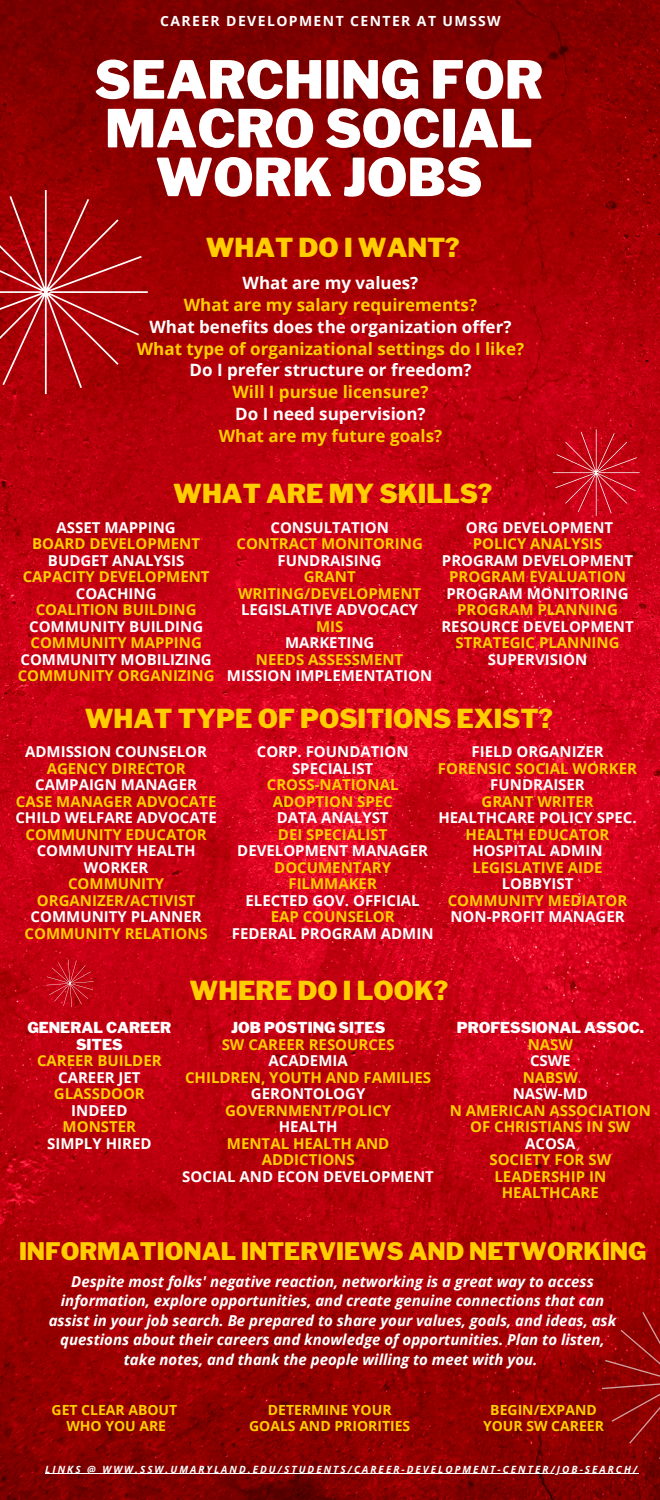
<style>
.page{position:relative;width:660px;height:1500px;background:#fff}
.page>*{position:absolute;margin:0;border:0;box-sizing:border-box;transform-origin:0 0}
.t1{font:900 52px/48.8px "Libre Franklin";color:#fff;text-align:center}
.t2{font:900 26px "Libre Franklin";color:#ffcd00}
.t3{font:900 24px "Libre Franklin";color:#ffcd00}
.t4{font:700 17px/21.8px "Open Sans";color:#ffcd00;text-align:center}
.t5{font:700 15px/16.5px "Open Sans";color:#ffcd00;text-align:center}
.t6{font:700 15px/16.5px "Open Sans";color:#fff;text-align:center}
.t7{font:italic 700 15px/19.5px "Open Sans";color:#fff;text-align:center}
.t8{font:700 14px/15.8px "Open Sans";color:#ffcd00;text-align:center}
.t9{font:700 14px "Open Sans";letter-spacing:.1em;color:#fff}
.t10{font:italic 700 10px "Open Sans";letter-spacing:.2em;color:#fff}
.s1{color:#fff}
.s2{color:#ffcd00}
.s3{font-family:"Libre Franklin";font-weight:900;color:#fff}
</style>
<div class="page">
<img style="left:0;top:0;width:660px;height:1500px">
<svg style="left:583px;top:1284px;width:77px;height:197px;background:#920405"></svg>
<svg style="left:0;top:190px;width:148px;height:204px;background:#ad171b"></svg>
<svg style="left:553px;top:429px;width:87px;height:87px;background:#c71121"></svg>
<svg style="left:40px;top:954px;width:59px;height:59px;background:#c40b1b"></svg>
<hr style="left:45px;top:1473px;width:594px;height:1px;background:#fff">
<h4 class="t9" style="left:160px;top:11px;width:342px">CAREER DEVELOPMENT CENTER AT UMSSW</h4>
<p class="t1" style="left:95px;top:56px;width:450px">SEARCHING FOR<br>MACRO SOCIAL<br>WORK JOBS</p>
<h2 class="t2" style="left:206px;top:232px;width:256px">WHAT DO I WANT?</h2>
<h1 class="t4" style="left:137px;top:272px;width:389px"><span class="s1">What are my values?<br></span>What are my salary requirements?<br><span class="s1">What benefits does the organization offer?<br></span>What type of organizational settings do I like?<br><span class="s1">Do I prefer structure or freedom?<br></span>Will I pursue licensure?<br><span class="s1">Do I need supervision?<br></span>What are my future goals?</h1>
<h4 class="t2" style="left:173px;top:478px;width:320px">WHAT ARE MY SKILLS?</h4>
<p class="t5" style="left:18px;top:518px;width:198px"><span class="s1">ASSET MAPPING<br></span>BOARD DEVELOPMENT<br><span class="s1">BUDGET ANALYSIS<br></span>CAPACITY DEVELOPMENT<br><span class="s1">COACHING<br></span>COALITION BUILDING<br><span class="s1">COMMUNITY BUILDING<br></span>COMMUNITY MAPPING<br><span class="s1">COMMUNITY MOBILIZING<br></span>COMMUNITY ORGANIZING</p>
<h4 class="t6" style="left:227px;top:518px;width:207px">CONSULTATION<br><span class="s2">CONTRACT MONITORING<br></span>FUNDRAISING<br><span class="s2">GRANT<br>WRITING/DEVELOPMENT<br></span>LEGISLATIVE ADVOCACY<br><span class="s2">MIS<br></span>MARKETING<br><span class="s2">NEEDS ASSESSMENT<br></span>MISSION IMPLEMENTATION</h4>
<h4 class="t6" style="left:441px;top:518px;width:194px">ORG DEVELOPMENT<br><span class="s2">POLICY ANALYSIS<br></span>PROGRAM DEVELOPMENT<br><span class="s2">PROGRAM EVALUATION<br></span>PROGRAM MONITORING<br><span class="s2">PROGRAM PLANNING<br></span>RESOURCE DEVELOPMENT<br><span class="s2">STRATEGIC PLANNING<br></span>SUPERVISION</h4>
<h3 class="t2" style="left:85px;top:703px;width:470px">WHAT TYPE OF POSITIONS EXIST?</h3>
<h4 class="t5" style="left:15px;top:743px;width:203px"><span class="s1">ADMISSION COUNSELOR<br></span>AGENCY DIRECTOR<br><span class="s1">CAMPAIGN MANAGER<br></span>CASE MANAGER ADVOCATE<br><span class="s1">CHILD WELFARE ADVOCATE<br></span>COMMUNITY EDUCATOR<br><span class="s1">COMMUNITY HEALTH<br>WORKER<br></span>COMMUNITY<br>ORGANIZER/ACTIVIST<br><span class="s1">COMMUNITY PLANNER<br></span>COMMUNITY RELATIONS</h4>
<h4 class="t6" style="left:232px;top:743px;width:203px">CORP. FOUNDATION<br>SPECIALIST<br><span class="s2">CROSS-NATIONAL<br>ADOPTION SPEC<br></span>DATA ANALYST<br><span class="s2">DEI SPECIALIST<br></span>DEVELOPMENT MANAGER<br><span class="s2">DOCUMENTARY<br>FILMMAKER<br></span>ELECTED GOV. OFFICIAL<br><span class="s2">EAP COUNSELOR<br></span>FEDERAL PROGRAM ADMIN</h4>
<h4 class="t6" style="left:438px;top:743px;width:201px">FIELD ORGANIZER<br><span class="s2">FORENSIC SOCIAL WORKER<br></span>FUNDRAISER<br><span class="s2">GRANT WRITER<br></span>HEALTHCARE POLICY SPEC.<br><span class="s2">HEALTH EDUCATOR<br></span>HOSPITAL ADMIN<br><span class="s2">LEGISLATIVE AIDE<br></span>LOBBYIST<br><span class="s2">COMMUNITY MEDIATOR<br></span>NON-PROFIT MANAGER</h4>
<h2 class="t2" style="left:190px;top:974px;width:260px">WHERE DO I LOOK?</h2>
<h2 class="t5" style="left:27px;top:1019px;width:146px"><span class="s3">GENERAL CAREER<br>SITES<br></span>CAREER BUILDER<br><span class="s1">CAREER JET<br></span>GLASSDOOR<br><span class="s1">INDEED<br></span>MONSTER<br><span class="s1">SIMPLY HIRED</span></h2>
<h5 class="t5" style="left:182px;top:1019px;width:253px"><span class="s3">JOB POSTING SITES<br></span>SW CAREER RESOURCES<br><span class="s1">ACADEMIA<br></span>CHILDREN, YOUTH AND FAMILIES<br><span class="s1">GERONTOLOGY<br></span>GOVERNMENT/POLICY<br><span class="s1">HEALTH<br></span>MENTAL HEALTH AND<br>ADDICTIONS<br><span class="s1">SOCIAL AND ECON DEVELOPMENT</span></h5>
<p class="t5" style="left:450px;top:1019px;width:203px"><span class="s3">PROFESSIONAL ASSOC.<br></span>NASW<br><span class="s1">CSWE<br></span>NABSW<br><span class="s1">NASW-MD<br></span>N AMERICAN ASSOCIATION<br>OF CHRISTIANS IN SW<br><span class="s1">ACOSA<br></span>SOCIETY FOR SW<br>LEADERSHIP IN<br>HEALTHCARE</p>
<p class="t3" style="left:19px;top:1237px;width:629px">INFORMATIONAL INTERVIEWS AND NETWORKING</p>
<h2 class="t7" style="left:49px;top:1271px;width:569px">Despite most folks' negative reaction, networking is a great way to access information, explore opportunities, and create genuine connections that can assist in your job search. Be prepared to share your values, goals, and ideas, ask questions about their careers and knowledge of opportunities. Plan to listen, take notes, and thank the people willing to meet with you.</h2>
<h4 class="t8" style="left:52px;top:1402px;width:127px">GET CLEAR ABOUT<br>WHO YOU ARE</h4>
<h2 class="t8" style="left:249px;top:1402px;width:163px">DETERMINE YOUR<br>GOALS AND PRIORITIES</h2>
<h4 class="t8" style="left:483px;top:1402px;width:122px">BEGIN/EXPAND<br>YOUR SW CAREER</h4>
<h4 class="t10" style="left:45px;top:1462px;width:593px">LINKS @ WWW.SSW.UMARYLAND.EDU/STUDENTS/CAREER-DEVELOPMENT-CENTER/JOB-SEARCH/</h4>
</div>
